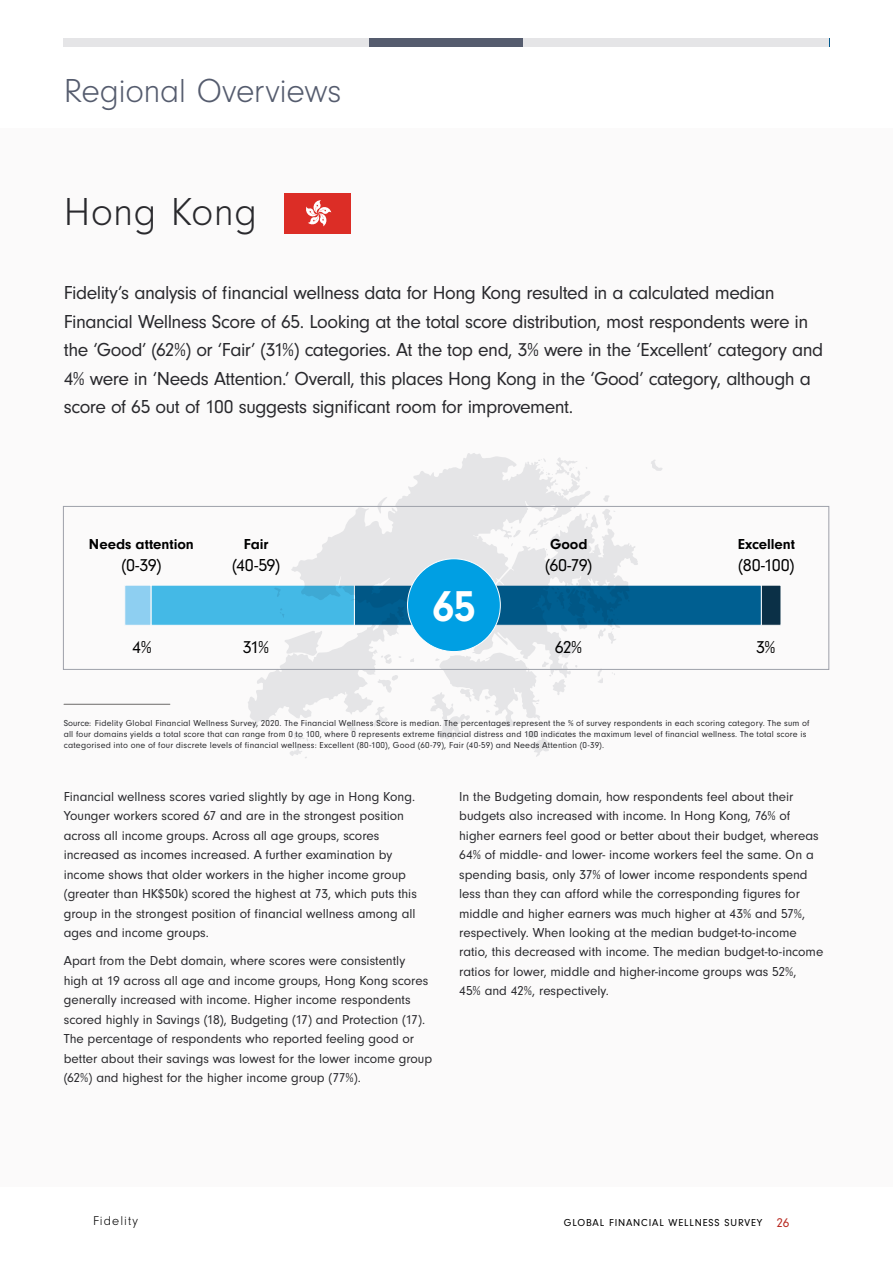
<style>
.page{position:relative;width:893px;height:1263px;background:#fff}
.page>*{position:absolute;margin:0;border:0;box-sizing:border-box;transform-origin:0 0}
.t1{font:700 45px "Neuzeit Gro T";color:#fff}
.t2{font:40.5px "Neuzeit Gro T Ligh";letter-spacing:.01em;color:#29292d}
.t3{font:34.5px "Neuzeit Gro T Ligh";letter-spacing:-.01em;color:#555c6e}
.t4{font:19.5px/28.5px "Neuzeit Gro T";letter-spacing:-.025em;color:#29292d}
.t5{font:18px "Neuzeit Gro T";letter-spacing:-.045em;color:#000}
.t6{font:700 15px "Neuzeit Gro T";letter-spacing:-.005em;color:#000}
.t7{font:13.5px/19.5px "Neuzeit Gro T";color:#29292d}
.t8{font:13.2px "Neuzeit Gro T Ligh";letter-spacing:.08em;color:#000}
.t9{font:10.5px "Neuzeit Gro T";letter-spacing:.08em;color:#000}
.t10{font:9px/10.8px "Neuzeit Gro T";letter-spacing:.02em;color:#29292d}
.s1{font-size:13.2px;color:#b8281f}
</style>
<div class="page">
<div style="left:0;top:128px;width:893px;height:1058px;background:#fbfafa"></div>
<svg style="left:248px;top:639px;width:150px;height:119px"></svg>
<svg style="left:430px;top:678px;width:141px;height:79px"></svg>
<svg style="left:598px;top:678px;width:5px;height:5px"></svg>
<svg style="left:291px;top:453px;width:347px;height:225px;fill:#e8e8e9"></svg>
<svg style="left:651px;top:460px;width:12px;height:11px"></svg>
<svg style="left:602px;top:495px;width:8px;height:7px"></svg>
<svg style="left:602px;top:509px;width:14px;height:17px"></svg>
<svg style="left:586px;top:513px;width:4px;height:5px"></svg>
<svg style="left:529px;top:522px;width:21px;height:18px"></svg>
<svg style="left:546px;top:549px;width:2px;height:7px"></svg>
<svg style="left:511px;top:526px;width:10px;height:20px"></svg>
<svg style="left:538px;top:457px;width:49px;height:39px"></svg>
<div style="left:64px;top:38px;width:765px;height:8px;background:#e5e5e7"></div>
<div style="left:370px;top:38px;width:153px;height:8px;background:#555c6e"></div>
<div style="left:63px;top:506px;width:766px;height:164px;border:1px solid #9ea1aa"></div>
<div style="left:761px;top:585px;width:20px;height:41px;background:#0c3149"></div>
<div style="left:354px;top:585px;width:408px;height:41px;background:#016194;border:1px solid #fff"></div>
<div style="left:151px;top:585px;width:204px;height:41px;background:#46bdeb;border:1px solid #fff"></div>
<div style="left:124px;top:585px;width:27px;height:41px;background:#91d4f6;border:1px solid #fff"></div>
<div style="left:408px;top:559px;width:92px;height:93px;background:#009fe3;border-radius:50%"></div>
<hr style="left:64px;top:704px;width:106px;height:1px;background:#6c6a68">
<div style="left:284px;top:193px;width:67px;height:41px;background:#dc2d26"></div>
<svg style="left:306px;top:200px;width:25px;height:27px"></svg>
<h3 class="t3" style="left:64px;top:72px;width:279px">Regional Overviews</h3>
<h2 class="t2" style="left:64px;top:190px;width:195px">Hong Kong</h2>
<p class="t4" style="left:64px;top:279px;width:761px">Fidelity’s analysis of financial wellness data for Hong Kong resulted in a calculated median Financial Wellness Score of 65. Looking at the total score distribution, most respondents were in the ‘Good’ (62%) or ‘Fair’ (31%) categories. At the top end, 3% were in the ‘Excellent’ category and 4% were in ‘Needs Attention.’ Overall, this places Hong Kong in the ‘Good’ category, although a score of 65 out of 100 suggests significant room for improvement.</p>
<p class="t6" style="left:89px;top:536px;width:106px">Needs attention</p>
<h3 class="t5" style="left:121px;top:555px;width:42px">(0-39)</h3>
<p class="t6" style="left:244px;top:536px;width:26px">Fair</p>
<h3 class="t5" style="left:232px;top:555px;width:49px">(40-59)</h3>
<h1 class="t1" style="left:432px;top:581px;width:45px">65</h1>
<p class="t6" style="left:550px;top:536px;width:39px">Good</p>
<h3 class="t5" style="left:545px;top:555px;width:49px">(60-79)</h3>
<p class="t6" style="left:738px;top:536px;width:58px">Excellent</p>
<h3 class="t5" style="left:738px;top:555px;width:58px">(80-100)</h3>
<h3 class="t5" style="left:132px;top:637px;width:21px">4%</h3>
<h3 class="t5" style="left:243px;top:637px;width:28px">31%</h3>
<h3 class="t5" style="left:555px;top:637px;width:29px">62%</h3>
<h3 class="t5" style="left:756px;top:637px;width:21px">3%</h3>
<p class="t10" style="left:64px;top:718px;width:747px">Source: Fidelity Global Financial Wellness Survey, 2020. The Financial Wellness Score is median. The percentages represent the % of survey respondents in each scoring category. The sum of all four domains yields a total score that can range from 0 to 100, where 0 represents extreme financial distress and 100 indicates the maximum level of financial wellness. The total score is categorised into one of four discrete levels of financial wellness: Excellent (80-100), Good (60-79), Fair (40-59) and Needs Attention (0-39).</p>
<p class="t7" style="left:64px;top:786px;width:355px">Financial wellness scores varied slightly by age in Hong Kong.<br>Younger workers scored 67 and are in the strongest position across all income groups. Across all age groups, scores increased as incomes increased. A further examination by income shows that older workers in the higher income group (greater than HK$50k) scored the highest at 73, which puts this group in the strongest position of financial wellness among all ages and income groups.</p>
<p class="t7" style="left:64px;top:951px;width:370px">Apart from the Debt domain, where scores were consistently high at 19 across all age and income groups, Hong Kong scores generally increased with income. Higher income respondents scored highly in Savings (18), Budgeting (17) and Protection (17).<br>The percentage of respondents who reported feeling good or better about their savings was lowest for the lower income group (62%) and highest for the higher income group (77%).</p>
<p class="t7" style="left:459px;top:786px;width:366px">In the Budgeting domain, how respondents feel about their budgets also increased with income. In Hong Kong, 76% of higher earners feel good or better about their budget, whereas 64% of middle- and lower- income workers feel the same. On a spending basis, only 37% of lower income respondents spend less than they can afford while the corresponding figures for middle and higher earners was much higher at 43% and 57%, respectively. When looking at the median budget-to-income ratio, this decreased with income. The median budget-to-income ratios for lower, middle and higher-income groups was 52%,<br>45% and 42%, respectively.</p>
<p class="t8" style="left:93px;top:1213px;width:47px">Fidelity</p>
<p class="t9" style="left:564px;top:1216px;width:227px">GLOBAL FINANCIAL WELLNESS SURVEY <span class="s1">26</span></p>
</div>
